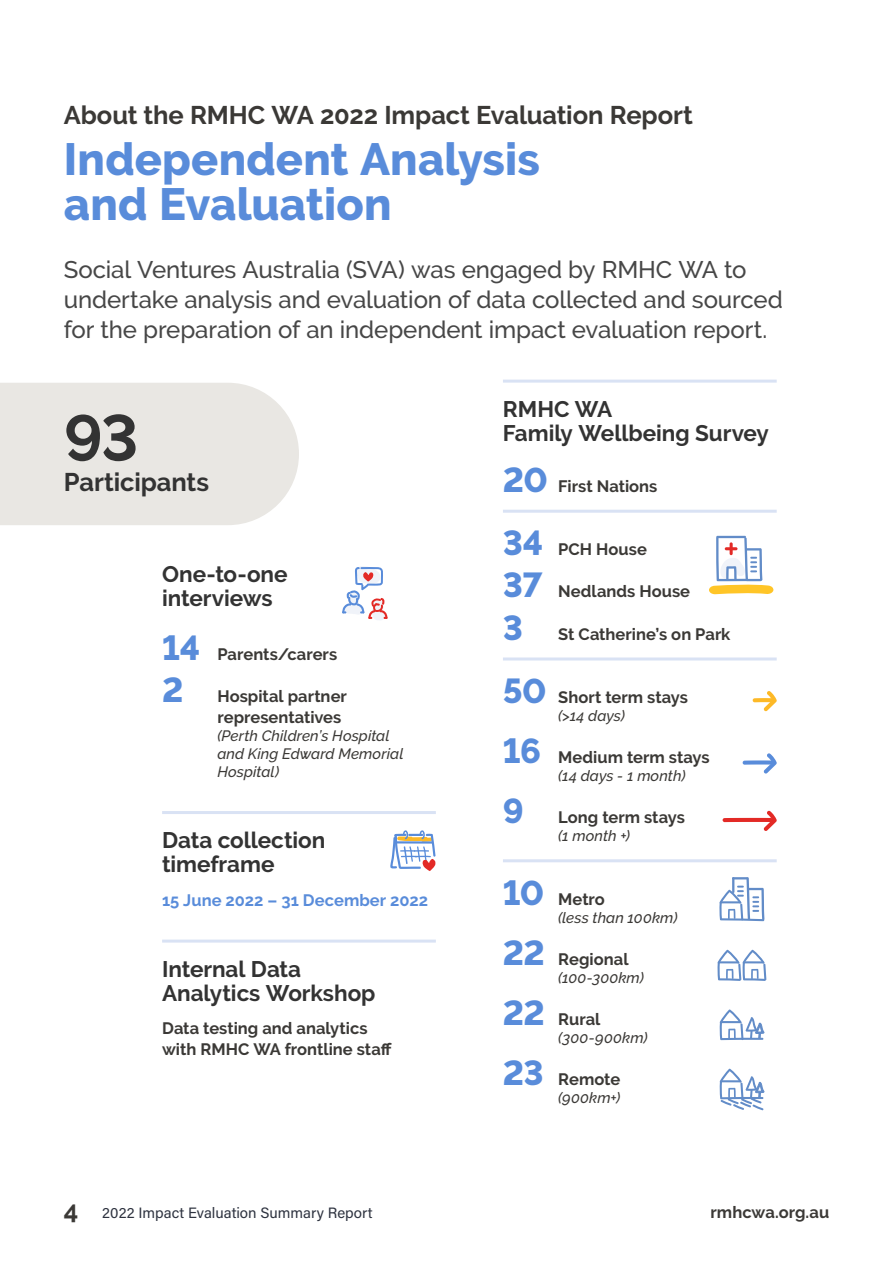
<style>
.page{position:relative;width:893px;height:1263px;background:#fff}
.page>*{position:absolute;margin:0;border:0;box-sizing:border-box;transform-origin:0 0}
.t1{font:700 64.5px "Raleway";color:#333}
.t2{font:800 45px/45px "Raleway";letter-spacing:.005em;color:#598cda}
.t3{font:700 25.5px "Raleway";letter-spacing:-.005em;color:#3b3936}
.t4{font:700 25.5px "Raleway";letter-spacing:-.005em;color:#333}
.t5{font:500 24px/30px "Raleway";letter-spacing:-.005em;color:#474747}
.t6{font:700 22.5px/24px "Raleway";letter-spacing:-.005em;color:#333}
.t7{font:700 16.5px/21px "Raleway";color:#3b3936}
.t8{font:700 16.5px "Raleway";letter-spacing:.005em;color:#598cda}
.t9{font:italic 500 15px/18px "Raleway";letter-spacing:.005em;color:#3b3936}
.t10{font:15px "Acumin Pro";color:#2e3340}
.s1{font-weight:800;font-size:34.5px;color:#598cda}
.s2{font-family:"Raleway";font-weight:700;font-size:25.5px;color:#3b3936}
</style>
<div class="page">
<hr style="left:503px;top:510px;width:274px;height:3px;background:#d9e2f4">
<hr style="left:503px;top:657px;width:274px;height:3px;background:#d9e2f4">
<hr style="left:503px;top:859px;width:274px;height:3px;background:#d9e2f4">
<div style="left:0;top:383px;width:299px;height:142px;background:#e9e7e3"></div>
<hr style="left:162px;top:811px;width:274px;height:3px;background:#d9e2f4">
<hr style="left:162px;top:939px;width:274px;height:3px;background:#d9e2f4">
<svg style="left:390px;top:830px;width:45px;height:41px"></svg>
<svg style="left:342px;top:566px;width:45px;height:54px"></svg>
<hr style="left:503px;top:380px;width:274px;height:3px;background:#d9e2f4">
<svg style="left:709px;top:536px;width:64px;height:58px"></svg>
<svg style="left:720px;top:1069px;width:44px;height:41px"></svg>
<svg style="left:720px;top:1009px;width:44px;height:31px"></svg>
<svg style="left:717px;top:950px;width:49px;height:31px"></svg>
<svg style="left:719px;top:877px;width:45px;height:44px"></svg>
<svg style="left:753px;top:691px;width:24px;height:20px"></svg>
<svg style="left:743px;top:753px;width:34px;height:20px"></svg>
<svg style="left:723px;top:811px;width:54px;height:20px"></svg>
<h3 class="t3" style="left:64px;top:101px;width:631px">About the RMHC WA 2022 Impact Evaluation Report</h3>
<h2 class="t2" style="left:64px;top:137px;width:478px">Independent Analysis and Evaluation</h2>
<h3 class="t5" style="left:64px;top:254px;width:721px">Social Ventures Australia (SVA) was engaged by RMHC WA to undertake analysis and evaluation of data collected and sourced for the preparation of an independent impact evaluation report.</h3>
<h1 class="t1" style="left:64px;top:401px;width:76px">93</h1>
<h3 class="t4" style="left:64px;top:467px;width:147px">Participants</h3>
<h3 class="t6" style="left:162px;top:562px;width:127px">One-to-one interviews</h3>
<p class="t7" style="left:162px;top:644px;width:177px"><span class="s1">14</span> Parents/carers</p>
<p class="t7" style="left:217px;top:686px;width:131px;text-indent:-55px"><span class="s1">2</span> Hospital partner representatives</p>
<p class="t9" style="left:217px;top:727px;width:188px">(Perth Children’s Hospital and King Edward Memorial<br>Hospital)</p>
<h3 class="t6" style="left:162px;top:828px;width:165px">Data collection timeframe</h3>
<p class="t8" style="left:162px;top:890px;width:267px">15 June 2022 – 31 December 2022</p>
<h3 class="t6" style="left:162px;top:957px;width:215px">Internal Data<br>Analytics Workshop</h3>
<p class="t7" style="left:162px;top:1018px;width:231px">Data testing and analytics with RMHC WA frontline staff</p>
<h3 class="t6" style="left:503px;top:397px;width:268px">RMHC WA<br>Family Wellbeing Survey</h3>
<p class="t7" style="left:503px;top:475px;width:156px"><span class="s1">20</span> First Nations</p>
<p class="t7" style="left:503px;top:539px;width:145px"><span class="s1">34</span> PCH House</p>
<p class="t7" style="left:503px;top:581px;width:189px"><span class="s1">37</span> Nedlands House</p>
<p class="t7" style="left:503px;top:623px;width:229px"><span class="s1">3</span> St Catherine’s on Park</p>
<p class="t7" style="left:503px;top:686px;width:186px"><span class="s1">50</span> Short term stays</p>
<p class="t9" style="left:558px;top:706px;width:68px">(&gt;14 days)</p>
<p class="t7" style="left:503px;top:747px;width:208px"><span class="s1">16</span> Medium term stays</p>
<p class="t9" style="left:558px;top:767px;width:129px">(14 days - 1 month)</p>
<p class="t7" style="left:503px;top:807px;width:183px"><span class="s1">9</span> Long term stays</p>
<p class="t9" style="left:558px;top:827px;width:73px">(1 month +)</p>
<p class="t7" style="left:503px;top:888px;width:104px"><span class="s1">10</span> Metro</p>
<p class="t9" style="left:558px;top:908px;width:121px">(less than 100km)</p>
<p class="t7" style="left:503px;top:948px;width:127px"><span class="s1">22</span> Regional</p>
<p class="t9" style="left:558px;top:968px;width:87px">(100-300km)</p>
<p class="t7" style="left:503px;top:1009px;width:99px"><span class="s1">22</span> Rural</p>
<p class="t9" style="left:558px;top:1029px;width:91px">(300-900km)</p>
<p class="t7" style="left:503px;top:1069px;width:119px"><span class="s1">23</span> Remote</p>
<p class="t9" style="left:558px;top:1089px;width:63px">(900km+)</p>
<p class="t10" style="left:64px;top:1203px;width:310px"><span class="s2">4</span> 2022 Impact Evaluation Summary Report</p>
<p class="t7" style="left:711px;top:1201px;width:120px">rmhcwa.org.au</p>
</div>
